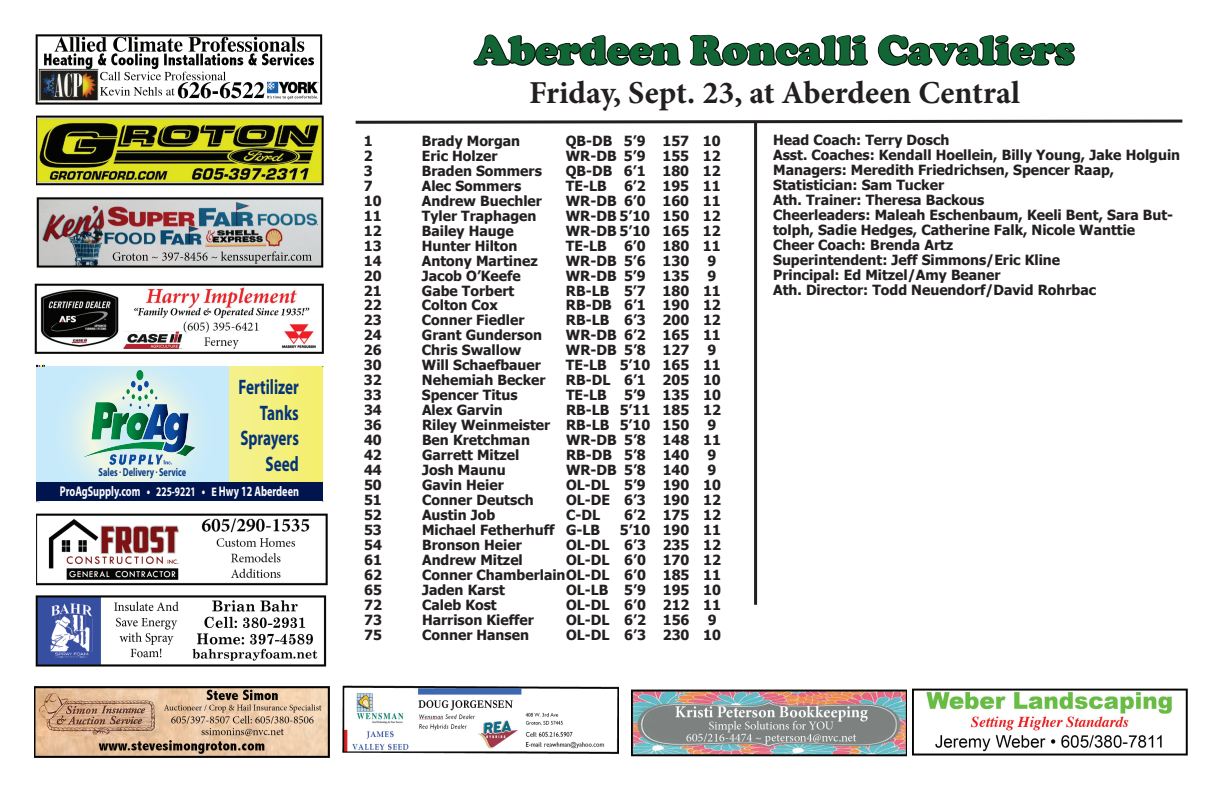
<style>
.page{position:relative;width:1224px;height:792px;background:#fff}
.page>*{position:absolute;margin:0;border:0;box-sizing:border-box;transform-origin:0 0}
.t1{font:900 42px "Cooper";color:#126635}
.t2{font:700 32px "Minion Pro";color:#231f20}
.t3{font:700 21px/25.6px "Myriad Pro";color:#053378;text-align:right;scale:.72 1}
.t4{font:700 14.1px "Myriad Pro";color:#fff;scale:.72 1}
.t5{font:700 14px/15px "Tahoma";color:#231f20}
.t6{font:700 11.6px "Myriad Pro";color:#083d87;scale:.72 1}
.s1{font-size:6.8px}
.s2{font-size:13.1px}
.s3{font-size:12.4px}
</style>
<div class="page">
<img style="left:34px;top:686px;width:296px;height:72px">
<img style="left:35px;top:283px;width:289px;height:71px">
<img style="left:37px;top:115px;width:287px;height:71px">
<img style="left:35px;top:34px;width:288px;height:71px">
<img style="left:35px;top:595px;width:292px;height:72px">
<img style="left:36px;top:197px;width:288px;height:71px">
<img style="left:632px;top:689px;width:274px;height:68px">
<img style="left:343px;top:685px;width:275px;height:68px">
<hr style="left:754px;top:122px;width:3px;height:483px;background:#231f20">
<svg style="left:355px;top:34px;width:828px;height:126px"></svg>
<div style="left:229px;top:367px;width:94px;height:132px;background:linear-gradient(to right,#f4f190,#f4ef6b)"></div>
<svg style="left:37px;top:367px;width:192px;height:115px;background:#ccebf6"></svg>
<div style="left:37px;top:482px;width:286px;height:19px;background:#00144e"></div>
<img style="left:80px;top:367px;width:118px;height:99px">
<svg style="left:36px;top:365px;width:9px;height:3px"></svg>
<img style="left:913px;top:689px;width:275px;height:67px">
<img style="left:37px;top:514px;width:290px;height:71px">
<p class="t6" style="left:99px;top:464px;width:123px">Sales <span class="s1">•</span> Delivery <span class="s1">•</span> Service</p>
<h3 class="t3" style="left:239px;top:373px;width:85px">Fertilizer<br>Tanks<br>Sprayers<br>Seed</h3>
<p class="t4" style="left:60px;top:482px;width:333px">ProAgSupply.com • <span class="s2">225-9221</span> • <span class="s3">E</span> Hwy 12 Aberdeen</p>
<h1 class="t1" style="left:474px;top:26px;width:602px">Aberdeen Roncalli Cavaliers</h1>
<h2 class="t2" style="left:529px;top:70px;width:493px">Friday, Sept. 23, at Aberdeen Central</h2>
<p class="t5" style="left:364px;top:132px;width:10px">1</p>
<p class="t5" style="left:422px;top:132px;width:100px">Brady Morgan</p>
<p class="t5" style="left:566px;top:132px;width:156px">QB-DB 5’9 157 10</p>
<p class="t5" style="left:364px;top:147px;width:10px">2</p>
<p class="t5" style="left:422px;top:147px;width:77px">Eric Holzer</p>
<p class="t5" style="left:566px;top:147px;width:156px">WR-DB 5’9 155 12</p>
<p class="t5" style="left:364px;top:162px;width:10px">3</p>
<p class="t5" style="left:422px;top:162px;width:122px">Braden Sommers</p>
<p class="t5" style="left:566px;top:162px;width:156px">QB-DB 6’1 180 12</p>
<p class="t5" style="left:364px;top:177px;width:10px">7</p>
<p class="t5" style="left:422px;top:177px;width:101px">Alec Sommers</p>
<p class="t5" style="left:566px;top:177px;width:156px">TE-LB 6’2 195 11</p>
<p class="t5" style="left:364px;top:192px;width:19px">10</p>
<p class="t5" style="left:422px;top:192px;width:122px">Andrew Buechler</p>
<p class="t5" style="left:566px;top:192px;width:156px">WR-DB 6’0 160 11</p>
<p class="t5" style="left:364px;top:207px;width:19px">11</p>
<p class="t5" style="left:422px;top:207px;width:116px">Tyler Traphagen</p>
<p class="t5" style="left:566px;top:207px;width:156px">WR-DB 5’10 150 12</p>
<p class="t5" style="left:364px;top:222px;width:19px">12</p>
<p class="t5" style="left:422px;top:222px;width:94px">Bailey Hauge</p>
<p class="t5" style="left:566px;top:222px;width:156px">WR-DB 5’10 165 12</p>
<p class="t5" style="left:364px;top:237px;width:19px">13</p>
<p class="t5" style="left:422px;top:237px;width:97px">Hunter Hilton</p>
<p class="t5" style="left:566px;top:237px;width:156px">TE-LB 6’0 180 11</p>
<p class="t5" style="left:364px;top:252px;width:19px">14</p>
<p class="t5" style="left:422px;top:252px;width:117px">Antony Martinez</p>
<p class="t5" style="left:566px;top:252px;width:125px">WR-DB 5’6 130</p>
<p class="t5" style="left:707px;top:252px;width:10px">9</p>
<p class="t5" style="left:364px;top:267px;width:19px">20</p>
<p class="t5" style="left:422px;top:267px;width:101px">Jacob O’Keefe</p>
<p class="t5" style="left:566px;top:267px;width:125px">WR-DB 5’9 135</p>
<p class="t5" style="left:707px;top:267px;width:10px">9</p>
<p class="t5" style="left:364px;top:282px;width:19px">21</p>
<p class="t5" style="left:422px;top:282px;width:94px">Gabe Torbert</p>
<p class="t5" style="left:566px;top:282px;width:156px">RB-LB 5’7 180 11</p>
<p class="t5" style="left:364px;top:297px;width:19px">22</p>
<p class="t5" style="left:422px;top:297px;width:78px">Colton Cox</p>
<p class="t5" style="left:566px;top:297px;width:156px">RB-DB 6’1 190 12</p>
<p class="t5" style="left:364px;top:312px;width:19px">23</p>
<p class="t5" style="left:422px;top:312px;width:104px">Conner Fiedler</p>
<p class="t5" style="left:566px;top:312px;width:156px">RB-LB 6’3 200 12</p>
<p class="t5" style="left:364px;top:327px;width:19px">24</p>
<p class="t5" style="left:422px;top:327px;width:122px">Grant Gunderson</p>
<p class="t5" style="left:566px;top:327px;width:156px">WR-DB 6’2 165 11</p>
<p class="t5" style="left:364px;top:342px;width:19px">26</p>
<p class="t5" style="left:422px;top:342px;width:101px">Chris Swallow</p>
<p class="t5" style="left:566px;top:342px;width:125px">WR-DB 5’8 127</p>
<p class="t5" style="left:708px;top:342px;width:10px">9</p>
<p class="t5" style="left:364px;top:357px;width:19px">30</p>
<p class="t5" style="left:422px;top:357px;width:121px">Will Schaefbauer</p>
<p class="t5" style="left:566px;top:357px;width:156px">TE-LB 5’10 165 11</p>
<p class="t5" style="left:364px;top:372px;width:19px">32</p>
<p class="t5" style="left:422px;top:372px;width:125px">Nehemiah Becker</p>
<p class="t5" style="left:566px;top:372px;width:156px">RB-DL 6’1 205 10</p>
<p class="t5" style="left:364px;top:387px;width:19px">33</p>
<p class="t5" style="left:422px;top:387px;width:97px">Spencer Titus</p>
<p class="t5" style="left:566px;top:387px;width:156px">TE-LB 5’9 135 10</p>
<p class="t5" style="left:364px;top:402px;width:19px">34</p>
<p class="t5" style="left:422px;top:402px;width:82px">Alex Garvin</p>
<p class="t5" style="left:566px;top:402px;width:156px">RB-LB 5’11 185 12</p>
<p class="t5" style="left:364px;top:417px;width:19px">36</p>
<p class="t5" style="left:422px;top:417px;width:269px">Riley Weinmeister RB-LB 5’10 150</p>
<p class="t5" style="left:708px;top:417px;width:10px">9</p>
<p class="t5" style="left:364px;top:432px;width:19px">40</p>
<p class="t5" style="left:422px;top:432px;width:109px">Ben Kretchman</p>
<p class="t5" style="left:566px;top:432px;width:156px">WR-DB 5’8 148 11</p>
<p class="t5" style="left:364px;top:447px;width:19px">42</p>
<p class="t5" style="left:422px;top:447px;width:99px">Garrett Mitzel</p>
<p class="t5" style="left:566px;top:447px;width:125px">RB-DB 5’8 140</p>
<p class="t5" style="left:708px;top:447px;width:10px">9</p>
<p class="t5" style="left:364px;top:462px;width:19px">44</p>
<p class="t5" style="left:422px;top:462px;width:85px">Josh Maunu</p>
<p class="t5" style="left:566px;top:462px;width:125px">WR-DB 5’8 140</p>
<p class="t5" style="left:708px;top:462px;width:10px">9</p>
<p class="t5" style="left:364px;top:477px;width:19px">50</p>
<p class="t5" style="left:422px;top:477px;width:83px">Gavin Heier</p>
<p class="t5" style="left:566px;top:477px;width:156px">OL-DL 5’9 190 10</p>
<p class="t5" style="left:364px;top:492px;width:19px">51</p>
<p class="t5" style="left:422px;top:492px;width:113px">Conner Deutsch</p>
<p class="t5" style="left:566px;top:492px;width:156px">OL-DE 6’3 190 12</p>
<p class="t5" style="left:364px;top:507px;width:19px">52</p>
<p class="t5" style="left:422px;top:507px;width:75px">Austin Job</p>
<p class="t5" style="left:566px;top:507px;width:35px">C-DL</p>
<p class="t5" style="left:624px;top:507px;width:98px">6’2 175 12</p>
<p class="t5" style="left:364px;top:522px;width:19px">53</p>
<p class="t5" style="left:422px;top:522px;width:180px">Michael Fetherhuff G-LB</p>
<p class="t5" style="left:620px;top:522px;width:103px">5’10 190 11</p>
<p class="t5" style="left:364px;top:537px;width:19px">54</p>
<p class="t5" style="left:422px;top:537px;width:101px">Bronson Heier</p>
<p class="t5" style="left:566px;top:537px;width:156px">OL-DL 6’3 235 12</p>
<p class="t5" style="left:364px;top:552px;width:19px">61</p>
<p class="t5" style="left:422px;top:552px;width:102px">Andrew Mitzel</p>
<p class="t5" style="left:566px;top:552px;width:156px">OL-DL 6’0 170 12</p>
<p class="t5" style="left:364px;top:567px;width:19px">62</p>
<p class="t5" style="left:422px;top:567px;width:300px">Conner ChamberlainOL-DL 6’0 185 11</p>
<p class="t5" style="left:364px;top:582px;width:19px">65</p>
<p class="t5" style="left:422px;top:582px;width:84px">Jaden Karst</p>
<p class="t5" style="left:566px;top:582px;width:156px">OL-LB 5’9 195 10</p>
<p class="t5" style="left:364px;top:597px;width:19px">72</p>
<p class="t5" style="left:422px;top:597px;width:76px">Caleb Kost</p>
<p class="t5" style="left:566px;top:597px;width:156px">OL-DL 6’0 212 11</p>
<p class="t5" style="left:364px;top:612px;width:19px">73</p>
<p class="t5" style="left:422px;top:612px;width:113px">Harrison Kieffer</p>
<p class="t5" style="left:566px;top:612px;width:125px">OL-DL 6’2 156</p>
<p class="t5" style="left:708px;top:612px;width:10px">9</p>
<p class="t5" style="left:364px;top:627px;width:19px">75</p>
<p class="t5" style="left:422px;top:627px;width:108px">Conner Hansen</p>
<p class="t5" style="left:566px;top:627px;width:156px">OL-DL 6’3 230 10</p>
<p class="t5" style="left:773px;top:132px;width:409px">Head Coach: Terry Dosch<br>Asst. Coaches: Kendall Hoellein, Billy Young, Jake Holguin Managers: Meredith Friedrichsen, Spencer Raap, Statistician: Sam Tucker<br>Ath. Trainer: Theresa Backous<br>Cheerleaders: Maleah Eschenbaum, Keeli Bent, Sara But&shy;tolph, Sadie Hedges, Catherine Falk, Nicole Wanttie<br>Cheer Coach: Brenda Artz<br>Superintendent: Jeff Simmons/Eric Kline<br>Principal: Ed Mitzel/Amy Beaner<br>Ath. Director: Todd Neuendorf/David Rohrbac</p>
</div>
